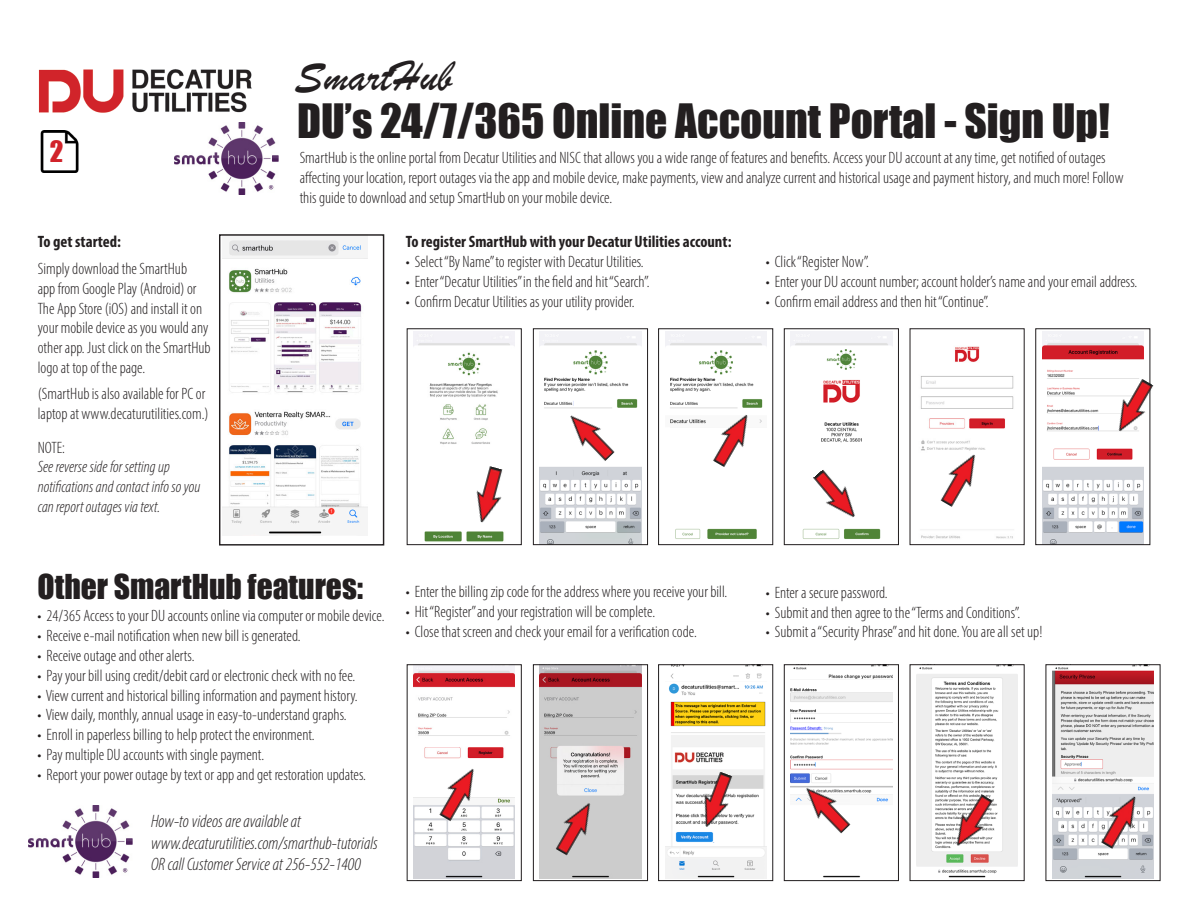
<style>
.page{position:relative;width:1188px;height:918px;background:#fff}
.page>*{position:absolute;margin:0;border:0;box-sizing:border-box;transform-origin:0 0}
.t1{font:45px "Brush Script";color:#231f20}
.t2{font:43.5px "Impact";color:#231f20}
.t3{font:31.5px "Impact";color:#231f20}
.t4{font:27px "Impact";color:#d1232a}
.t5{font:italic 300 condensed 18px "Myriad Pro";color:#231f20}
.t6{font:300 condensed 16.5px/19.8px "Myriad Pro";color:#231f20}
.t7{font:italic 300 condensed 16.5px/19.8px "Myriad Pro";color:#231f20}
.t8{font:700 condensed 16.5px "Myriad Pro";color:#231f20}
</style>
<div class="page">
<img style="left:38px;top:69px;width:214px;height:44px">
<img style="left:175px;top:122px;width:103px;height:72px">
<img style="left:222px;top:240px;width:146px;height:296px">
<div style="left:219px;top:234px;width:165px;height:312px;border:1px solid #231f20"></div>
<img style="left:414px;top:332px;width:101px;height:210px">
<div style="left:407px;top:328px;width:115px;height:217px;border:1px solid #231f20"></div>
<img style="left:540px;top:332px;width:101px;height:211px">
<div style="left:533px;top:328px;width:115px;height:217px;border:1px solid #231f20"></div>
<img style="left:665px;top:332px;width:101px;height:207px">
<div style="left:658px;top:328px;width:115px;height:217px;border:1px solid #231f20"></div>
<img style="left:791px;top:332px;width:101px;height:207px">
<div style="left:784px;top:328px;width:115px;height:217px;border:1px solid #231f20"></div>
<img style="left:920px;top:346px;width:94px;height:193px">
<div style="left:910px;top:328px;width:115px;height:217px;border:1px solid #231f20"></div>
<img style="left:1042px;top:332px;width:101px;height:211px">
<div style="left:1035px;top:328px;width:115px;height:217px;border:1px solid #231f20"></div>
<img style="left:414px;top:666px;width:101px;height:212px">
<div style="left:407px;top:664px;width:115px;height:217px;border:1px solid #231f20"></div>
<svg style="left:539px;top:666px;width:103px;height:213px"></svg>
<img style="left:540px;top:666px;width:101px;height:212px">
<div style="left:533px;top:664px;width:115px;height:217px;border:1px solid #231f20"></div>
<img style="left:665px;top:666px;width:101px;height:212px">
<div style="left:658px;top:664px;width:115px;height:217px;border:1px solid #231f20"></div>
<img style="left:791px;top:666px;width:101px;height:212px">
<div style="left:784px;top:664px;width:115px;height:217px;border:1px solid #231f20"></div>
<img style="left:916px;top:666px;width:102px;height:212px">
<div style="left:910px;top:664px;width:115px;height:217px;border:1px solid #231f20"></div>
<img style="left:1052px;top:666px;width:102px;height:212px">
<div style="left:1045px;top:664px;width:116px;height:217px;border:1px solid #231f20"></div>
<img style="left:29px;top:805px;width:103px;height:73px">
<img style="left:465px;top:463px;width:47px;height:63px">
<img style="left:559px;top:405px;width:63px;height:63px">
<img style="left:703px;top:406px;width:57px;height:66px">
<img style="left:805px;top:463px;width:62px;height:64px">
<img style="left:931px;top:446px;width:57px;height:66px">
<img style="left:1105px;top:374px;width:49px;height:65px">
<img style="left:430px;top:760px;width:57px;height:66px">
<img style="left:546px;top:795px;width:57px;height:65px">
<img style="left:691px;top:768px;width:50px;height:64px">
<img style="left:795px;top:777px;width:63px;height:64px">
<img style="left:943px;top:789px;width:58px;height:65px">
<img style="left:1092px;top:788px;width:56px;height:65px">
<img style="left:40px;top:130px;width:38px;height:43px">
<p class="t4" style="left:50px;top:131px;width:15px">2</p>
<p class="t8" style="left:38px;top:232px;width:85px">To get started:</p>
<p class="t6" style="left:38px;top:258px;width:174px">Simply download the SmartHub<br>app from Google Play (Android) or<br>The App Store (iOS) and install it on your mobile device as you would any other app. Just click on the SmartHub logo at top of the page.</p>
<p class="t6" style="left:38px;top:384px;width:172px">(SmartHub is also available for PC or laptop at www.decaturutilities.com.)</p>
<p class="t6" style="left:38px;top:437px;width:29px">NOTE:</p>
<p class="t7" style="left:38px;top:457px;width:164px">See reverse side for setting up notifications and contact info so you can report outages via text.</p>
<p class="t1" style="left:295px;top:49px;width:159px">SmartHub</p>
<p class="t2" style="left:297px;top:87px;width:814px">DU’s 24/7/365 Online Account Portal - Sign Up!</p>
<p class="t6" style="left:300px;top:148px;width:825px">SmartHub is the online portal from Decatur Utilities and NISC that allows you a wide range of features and benefits. Access your DU account at any time, get notified of outages affecting your location, report outages via the app and mobile device, make payments, view and analyze current and historical usage and payment history, and much more! Follow this guide to download and setup SmartHub on your mobile device.</p>
<p class="t8" style="left:406px;top:232px;width:327px">To register SmartHub with your Decatur Utilities account:</p>
<p class="t6" style="left:406px;top:252px;width:240px">• Select “By Name” to register with Decatur Utilities.</p>
<p class="t6" style="left:406px;top:272px;width:245px">• Enter “Decatur Utilities” in the field and hit “Search”.</p>
<p class="t6" style="left:406px;top:291px;width:231px">• Confirm Decatur Utilities as your utility provider.</p>
<p class="t6" style="left:766px;top:252px;width:105px">• Click “Register Now”.</p>
<p class="t6" style="left:766px;top:272px;width:373px">• Enter your DU account number; account holder’s name and your email address.</p>
<p class="t6" style="left:766px;top:291px;width:225px">• Confirm email address and then hit “Continue”.</p>
<p class="t3" style="left:38px;top:562px;width:327px">Other SmartHub features:</p>
<p class="t6" style="left:38px;top:606px;width:349px">• 24/365 Access to your DU accounts online via computer or mobile device.</p>
<p class="t6" style="left:38px;top:626px;width:265px">• Receive e-mail notification when new bill is generated.</p>
<p class="t6" style="left:38px;top:646px;width:159px">• Receive outage and other alerts.</p>
<p class="t6" style="left:38px;top:665px;width:319px">• Pay your bill using credit/debit card or electronic check with no fee.</p>
<p class="t6" style="left:38px;top:685px;width:322px">• View current and historical billing information and payment history.</p>
<p class="t6" style="left:38px;top:705px;width:311px">• View daily, monthly, annual usage in easy-to-understand graphs.</p>
<p class="t6" style="left:38px;top:725px;width:278px">• Enroll in paperless billing to help protect the environment.</p>
<p class="t6" style="left:38px;top:745px;width:228px">• Pay multiple DU accounts with single payment.</p>
<p class="t6" style="left:38px;top:764px;width:330px">• Report your power outage by text or app and get restoration updates.</p>
<p class="t5" style="left:151px;top:811px;width:152px">How-to videos are available at</p>
<p class="t5" style="left:151px;top:832px;width:228px">www.decaturutilities.com/smarthub-tutorials</p>
<p class="t5" style="left:151px;top:854px;width:211px">OR call Customer Service at 256-552-1400</p>
<p class="t6" style="left:406px;top:582px;width:323px">• Enter the billing zip code for the address where you receive your bill.</p>
<p class="t6" style="left:406px;top:602px;width:251px">• Hit “Register” and your registration will be complete.</p>
<p class="t6" style="left:406px;top:622px;width:293px">• Close that screen and check your email for a verification code.</p>
<p class="t6" style="left:766px;top:582px;width:124px">• Enter a secure password.</p>
<p class="t6" style="left:766px;top:602px;width:256px">• Submit and then agree to the “Terms and Conditions”.</p>
<p class="t6" style="left:766px;top:622px;width:278px">• Submit a “Security Phrase” and hit done. You are all set up!</p>
</div>
